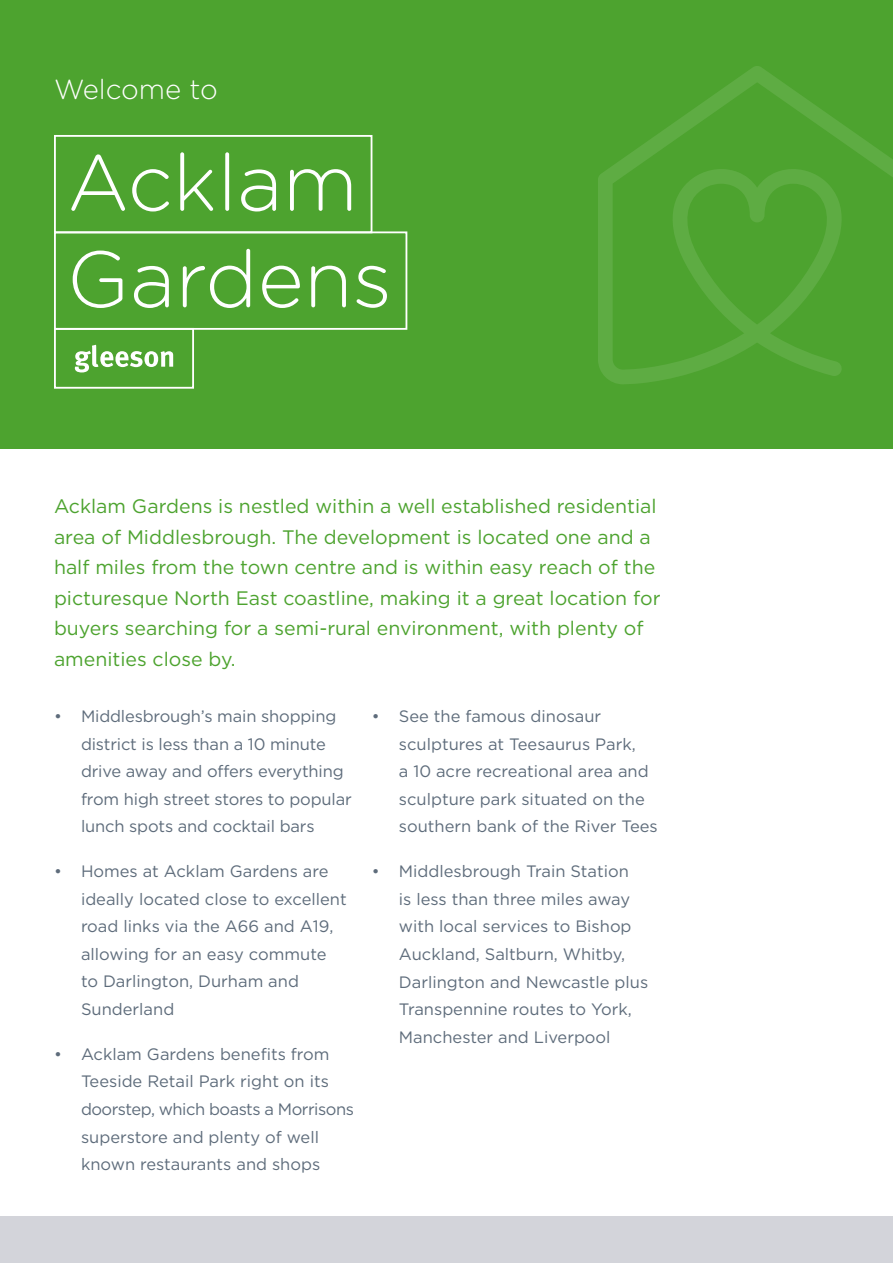
<style>
.page{position:relative;width:893px;height:1263px;background:#fff}
.page>*{position:absolute;margin:0;border:0;box-sizing:border-box;transform-origin:0 0}
.t1{font:300 79.35px/96.4px "Gotham Rounded";color:#fff}
.t2{font:300 27.75px "Gotham Rounded";color:#fff}
.t3{font:19.5px/30.6px "Gotham";color:#4da32f}
.t4{font:16.5px/27.6px "Gotham";color:#5e6c7b}
</style>
<div class="page">
<div style="left:0;top:0;width:893px;height:449px;background:#4da32f"></div>
<div style="left:54px;top:135px;width:318px;height:98px;border:2px solid #fff"></div>
<div style="left:54px;top:231px;width:353px;height:99px;border:2px solid #fff"></div>
<div style="left:54px;top:328px;width:140px;height:61px;border:2px solid #fff"></div>
<svg style="left:75px;top:345px;width:98px;height:27px"></svg>
<svg style="left:598px;top:66px;width:295px;height:318px"></svg>
<div style="left:0;top:1216px;width:893px;height:47px;background:#d3d4da"></div>
<h2 class="t2" style="left:54px;top:70px;width:166px">Welcome to</h2>
<h1 class="t1" style="left:67px;top:131px;width:327px">Acklam<br>Gardens</h1>
<p class="t3" style="left:54px;top:490px;width:608px">Acklam Gardens is nestled within a well established residential area of Middlesbrough. The development is located one and a half miles from the town centre and is within easy reach of the picturesque North East coastline, making it a great location for buyers searching for a semi-rural environment, with plenty of amenities close by.</p>
<p class="t4" style="left:81px;top:702px;width:272px;text-indent:-27px">• Middlesbrough’s main shopping district is less than a 10 minute drive away and offers everything from high street stores to popular lunch spots and cocktail bars</p>
<p class="t4" style="left:81px;top:857px;width:267px;text-indent:-27px">• Homes at Acklam Gardens are ideally located close to excellent road links via the A66 and A19, allowing for an easy commute to Darlington, Durham and<br>Sunderland</p>
<p class="t4" style="left:81px;top:1040px;width:274px;text-indent:-27px">• Acklam Gardens benefits from<br>Teeside Retail Park right on its doorstep, which boasts a Morrisons superstore and plenty of well known restaurants and shops</p>
<p class="t4" style="left:399px;top:702px;width:260px;text-indent:-27px">• See the famous dinosaur sculptures at Teesaurus Park,<br>a 10 acre recreational area and sculpture park situated on the southern bank of the River Tees</p>
<p class="t4" style="left:399px;top:857px;width:251px;text-indent:-27px">• Middlesbrough Train Station<br>is less than three miles away with local services to Bishop<br>Auckland, Saltburn, Whitby,<br>Darlington and Newcastle plus<br>Transpennine routes to York,<br>Manchester and Liverpool</p>
</div>
